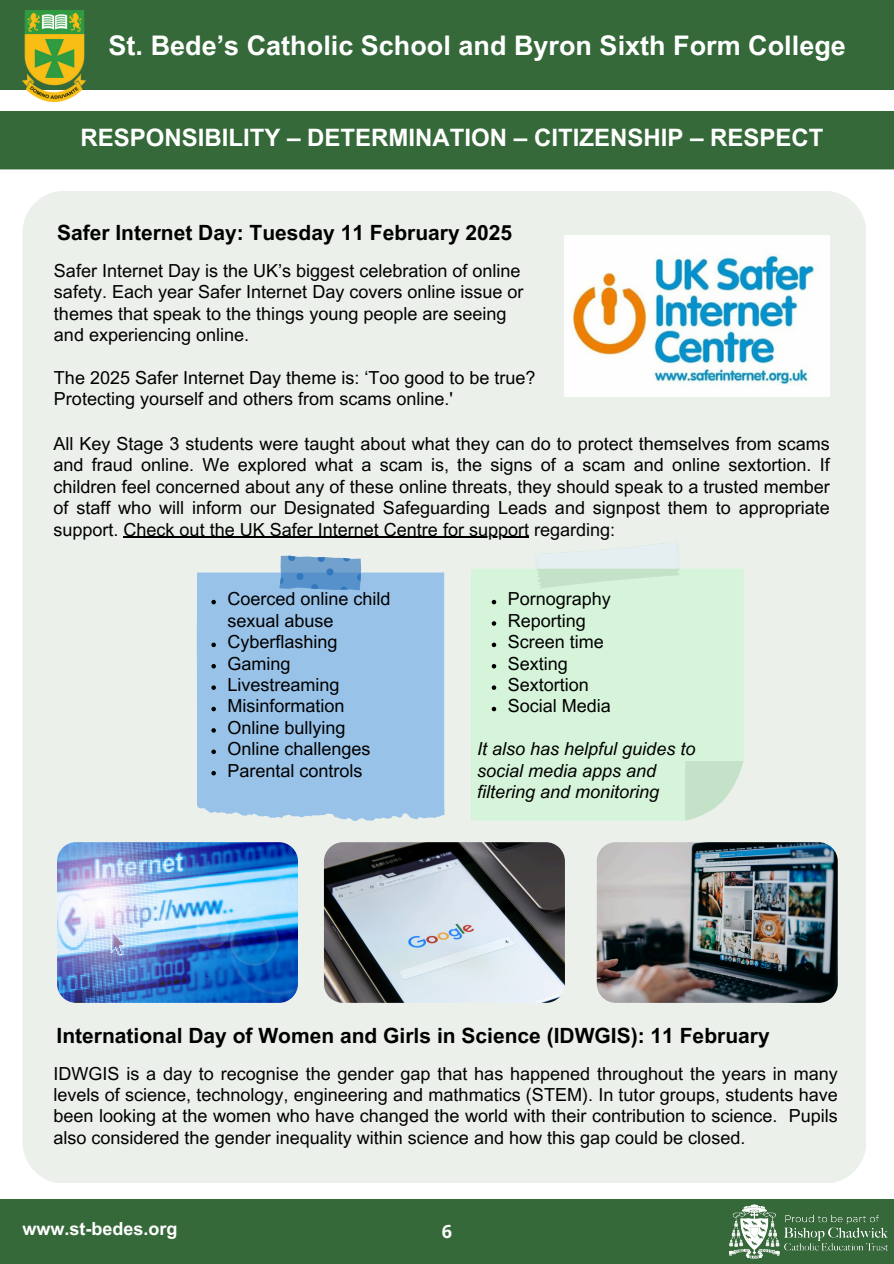
<style>
.page{position:relative;width:894px;height:1264px;background:#fff}
.page>*{position:absolute;margin:0;border:0;box-sizing:border-box;transform-origin:0 0}
.t1{font:700 27px "Arial MT Pro";color:#fff}
.t2{font:700 24px "Arial MT Pro";color:#fff}
.t3{font:700 21px "Arial MT Pro";color:#000}
.t4{font:18px/21.3px "Arial MT Pro";color:#000}
.t5{font:italic 18px/21.3px "Arial MT Pro";color:#000}
.t6{font:700 18px "Arial MT Pro";color:#fff}
.t7{font:700 18px "Open Sans";color:#fff}
</style>
<div class="page">
<div style="left:0;top:0;width:893px;height:89px;background:#356939"></div>
<div style="left:0;top:1199px;width:893px;height:64px;background:#356939"></div>
<div style="left:0;top:111px;width:893px;height:58px;background:#356939"></div>
<div style="left:23px;top:191px;width:843px;height:991px;background:#ebf0eb"></div>
<img style="left:57px;top:842px;width:241px;height:160px">
<img style="left:324px;top:842px;width:240px;height:160px">
<img style="left:596px;top:842px;width:241px;height:160px">
<img style="left:729px;top:1204px;width:159px;height:55px">
<img style="left:22px;top:10px;width:63px;height:91px">
<div style="left:197px;top:572px;width:247px;height:249px;background:#98c2e8"></div>
<svg style="left:279px;top:555px;width:82px;height:35px;background:#6b9dce"></svg>
<div style="left:471px;top:568px;width:272px;height:252px;background:#d5f4d9"></div>
<svg style="left:685px;top:761px;width:58px;height:59px;background:#cee5d1"></svg>
<svg style="left:532px;top:532px;width:149px;height:65px;background:#dcede1"></svg>
<img style="left:564px;top:236px;width:265px;height:161px">
<hr style="left:123px;top:537px;width:406px;height:1px;background:#000">
<svg style="left:211px;top:600px;width:5px;height:4px"></svg>
<svg style="left:211px;top:642px;width:5px;height:5px"></svg>
<svg style="left:211px;top:664px;width:5px;height:4px"></svg>
<svg style="left:211px;top:685px;width:5px;height:5px"></svg>
<svg style="left:211px;top:706px;width:5px;height:5px"></svg>
<svg style="left:211px;top:728px;width:5px;height:4px"></svg>
<svg style="left:211px;top:749px;width:5px;height:5px"></svg>
<svg style="left:211px;top:771px;width:5px;height:4px"></svg>
<svg style="left:491px;top:600px;width:5px;height:4px"></svg>
<svg style="left:491px;top:621px;width:5px;height:4px"></svg>
<svg style="left:491px;top:642px;width:5px;height:5px"></svg>
<svg style="left:491px;top:664px;width:5px;height:4px"></svg>
<svg style="left:491px;top:685px;width:5px;height:5px"></svg>
<svg style="left:491px;top:706px;width:5px;height:5px"></svg>
<p class="t1" style="left:109px;top:35px;width:738px">St. Bede’s Catholic School and Byron Sixth Form College</p>
<h1 class="t2" style="left:80px;top:128px;width:744px">RESPONSIBILITY – DETERMINATION – CITIZENSHIP – RESPECT</h1>
<p class="t3" style="left:57px;top:225px;width:456px">Safer Internet Day: Tuesday 11 February 2025</p>
<p class="t4" style="left:54px;top:262px;width:471px">Safer Internet Day is the UK’s biggest celebration of online safety. Each year Safer Internet Day covers online issue or themes that speak to the things young people are seeing and experiencing online.</p>
<p class="t4" style="left:54px;top:369px;width:483px">The 2025 Safer Internet Day theme is: ‘Too good to be true?<br>Protecting yourself and others from scams online.'</p>
<p class="t4" style="left:53px;top:435px;width:777px;text-align:justify">All Key Stage 3 students were taught about what they can do to protect themselves from scams and fraud online. We explored what a scam is, the signs of a scam and online sextortion. If children feel concerned about any of these online threats, they should speak to a trusted member of staff who will inform our Designated Safeguarding Leads and signpost them to appropriate support. Check out the UK Safer Internet Centre for support regarding:</p>
<p class="t4" style="left:227px;top:590px;width:165px">Coerced online child sexual abuse</p>
<p class="t4" style="left:227px;top:633px;width:112px">Cyberflashing</p>
<p class="t4" style="left:227px;top:655px;width:65px">Gaming</p>
<p class="t4" style="left:227px;top:676px;width:114px">Livestreaming</p>
<p class="t4" style="left:227px;top:697px;width:119px">Misinformation</p>
<p class="t4" style="left:227px;top:719px;width:120px">Online bullying</p>
<p class="t4" style="left:227px;top:740px;width:145px">Online challenges</p>
<p class="t4" style="left:227px;top:761px;width:137px">Parental controls</p>
<p class="t4" style="left:507px;top:590px;width:105px">Pornography</p>
<p class="t4" style="left:507px;top:612px;width:80px">Reporting</p>
<p class="t4" style="left:507px;top:633px;width:98px">Screen time</p>
<p class="t4" style="left:507px;top:655px;width:62px">Sexting</p>
<p class="t4" style="left:507px;top:676px;width:83px">Sextortion</p>
<p class="t4" style="left:507px;top:697px;width:105px">Social Media</p>
<p class="t5" style="left:477px;top:740px;width:220px">It also has helpful guides to social media apps and</p>
<p class="t5" style="left:477px;top:783px;width:184px">filtering and monitoring</p>
<p class="t3" style="left:56px;top:1027px;width:714px">International Day of Women and Girls in Science (IDWGIS): 11 February</p>
<p class="t4" style="left:53px;top:1064px;width:785px;text-align:justify">IDWGIS is a day to recognise the gender gap that has happened throughout the years in many levels of science, technology, engineering and mathmatics (STEM). In tutor groups, students have been looking at the women who have changed the world with their contribution to science. Pupils also considered the gender inequality within science and how this gap could be closed.</p>
<p class="t6" style="left:22px;top:1221px;width:157px">www.st-bedes.org</p>
<p class="t7" style="left:441px;top:1218px;width:12px">6</p>
</div>
